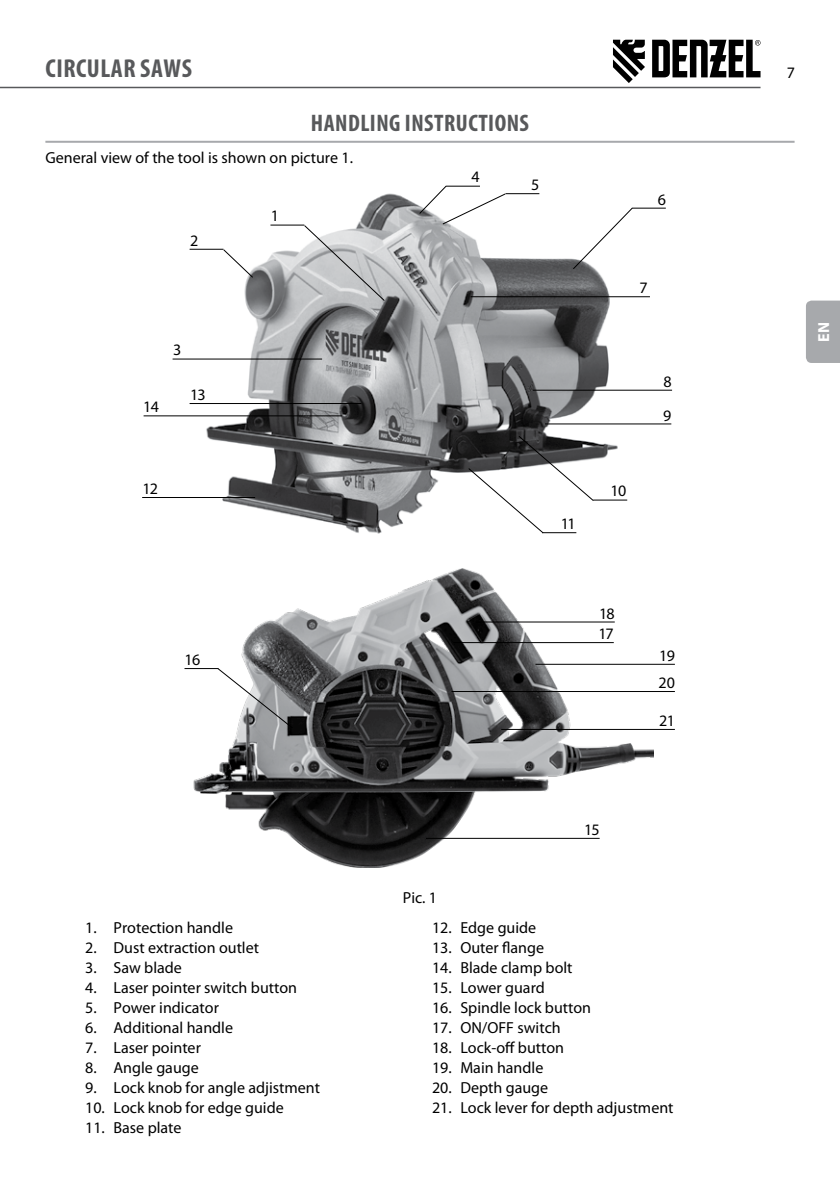
<style>
.page{position:relative;width:840px;height:1191px;background:#fff}
.page>*{position:absolute;margin:0;border:0;box-sizing:border-box;transform-origin:0 0}
.t1{font:700 condensed 26px "Myriad Pro";letter-spacing:.02em;color:#58595b}
.t2{font:700 condensed 24px "Myriad Pro";letter-spacing:.02em;color:#58595b}
.t3{font:16px/33.8px "Myriad Pro";color:#000}
.t4{font:700 16px "Myriad Pro";color:#fff}
</style>
<div class="page">
<svg style="left:613px;top:40px;width:31px;height:43px"></svg>
<svg style="left:652px;top:40px;width:108px;height:37px"></svg>
<hr style="left:0;top:87px;width:760px;height:1px;background:#58595b">
<div style="left:806px;top:300px;width:33px;height:63px;background:#a7a9ac"></div>
<hr style="left:45px;top:141px;width:749px;height:2px;background:#a7a9ac">
<img style="left:185px;top:568px;width:468px;height:300px">
<hr style="left:453px;top:642px;width:160px;height:1px;background:#000">
<hr style="left:535px;top:664px;width:139px;height:1px;background:#000">
<hr style="left:475px;top:621px;width:139px;height:1px;background:#000">
<hr style="left:451px;top:691px;width:223px;height:1px;background:#000">
<hr style="left:501px;top:729px;width:173px;height:1px;background:#000">
<hr style="left:425px;top:838px;width:174px;height:1px;background:#000">
<svg style="left:217px;top:667px;width:76px;height:62px"></svg>
<hr style="left:184px;top:668px;width:34px;height:1px;background:#000">
<img style="left:200px;top:193px;width:458px;height:341px">
<hr style="left:505px;top:193px;width:34px;height:1px;background:#000">
<hr style="left:631px;top:208px;width:34px;height:1px;background:#000">
<hr style="left:470px;top:296px;width:179px;height:1px;background:#000">
<hr style="left:532px;top:390px;width:139px;height:1px;background:#000">
<svg style="left:303px;top:225px;width:82px;height:76px;background:#c8cacb"></svg>
<svg style="left:223px;top:249px;width:30px;height:29px"></svg>
<svg style="left:418px;top:185px;width:87px;height:40px"></svg>
<svg style="left:572px;top:207px;width:60px;height:63px"></svg>
<hr style="left:270px;top:225px;width:34px;height:1px;background:#000">
<hr style="left:189px;top:249px;width:34px;height:1px;background:#000">
<hr style="left:172px;top:359px;width:150px;height:1px;background:#000">
<hr style="left:142px;top:497px;width:113px;height:1px;background:#000">
<hr style="left:189px;top:403px;width:172px;height:1px;background:#000">
<hr style="left:544px;top:423px;width:127px;height:1px;background:#000">
<hr style="left:593px;top:500px;width:34px;height:1px;background:#000">
<svg style="left:467px;top:435px;width:127px;height:99px"></svg>
<hr style="left:143px;top:415px;width:199px;height:1px;background:#000">
<h1 class="t1" style="left:46px;top:52px;width:148px">CIRCULAR SAWS</h1>
<p class="t3" style="left:786px;top:55px;width:10px">7</p>
<h2 class="t2" style="left:311px;top:108px;width:219px">HANDLING INSTRUCTIONS</h2>
<p class="t3" style="left:45px;top:140px;width:309px">General view of the tool is shown on picture 1.</p>
<p class="t3" style="left:190px;top:223px;width:10px">2</p>
<p class="t3" style="left:143px;top:390px;width:17px">14</p>
<p class="t3" style="left:173px;top:333px;width:10px">3</p>
<p class="t3" style="left:190px;top:377px;width:17px">13</p>
<p class="t3" style="left:271px;top:199px;width:10px">1</p>
<p class="t3" style="left:471px;top:160px;width:10px">4</p>
<p class="t3" style="left:530px;top:167px;width:10px">5</p>
<p class="t3" style="left:657px;top:182px;width:10px">6</p>
<p class="t3" style="left:639px;top:271px;width:10px">7</p>
<p class="t3" style="left:662px;top:364px;width:10px">8<br>9</p>
<p class="t4" style="left:813px;top:341px;width:21px;rotate:-90deg">EN</p>
<p class="t3" style="left:142px;top:471px;width:17px">12</p>
<p class="t3" style="left:560px;top:506px;width:16px">11</p>
<p class="t3" style="left:610px;top:473px;width:17px">10</p>
<p class="t3" style="left:184px;top:642px;width:17px">16</p>
<p class="t3" style="left:598px;top:596px;width:17px">18</p>
<p class="t3" style="left:598px;top:617px;width:17px">17</p>
<p class="t3" style="left:659px;top:638px;width:17px">19</p>
<p class="t3" style="left:658px;top:665px;width:18px">20</p>
<p class="t3" style="left:658px;top:703px;width:17px">21</p>
<p class="t3" style="left:85px;top:910px;width:149px">1. Protection handle</p>
<p class="t3" style="left:85px;top:930px;width:175px">2. Dust extraction outlet</p>
<p class="t3" style="left:85px;top:950px;width:98px">3. Saw blade</p>
<p class="t3" style="left:85px;top:970px;width:213px">4. Laser pointer switch button</p>
<p class="t3" style="left:85px;top:990px;width:135px">5. Power indicator</p>
<p class="t3" style="left:85px;top:1010px;width:149px">6. Additional handle</p>
<p class="t3" style="left:85px;top:1030px;width:117px">7. Laser pointer</p>
<p class="t3" style="left:85px;top:1050px;width:115px">8. Angle gauge</p>
<p class="t3" style="left:85px;top:1070px;width:236px">9. Lock knob for angle adjistment</p>
<p class="t3" style="left:85px;top:1090px;width:200px">10. Lock knob for edge guide</p>
<p class="t3" style="left:85px;top:1110px;width:98px">11. Base plate</p>
<p class="t3" style="left:402px;top:880px;width:36px">Pic. 1</p>
<p class="t3" style="left:583px;top:812px;width:17px">15</p>
<p class="t3" style="left:432px;top:910px;width:106px">12. Edge guide</p>
<p class="t3" style="left:432px;top:930px;width:114px">13. Outer flange</p>
<p class="t3" style="left:432px;top:950px;width:142px">14. Blade clamp bolt</p>
<p class="t3" style="left:432px;top:970px;width:114px">15. Lower guard</p>
<p class="t3" style="left:432px;top:990px;width:160px">16. Spindle lock button</p>
<p class="t3" style="left:432px;top:1010px;width:130px">17. ON/OFF switch</p>
<p class="t3" style="left:432px;top:1030px;width:133px">18. Lock-off button</p>
<p class="t3" style="left:432px;top:1050px;width:113px">19. Main handle</p>
<p class="t3" style="left:432px;top:1070px;width:118px">20. Depth gauge</p>
<p class="t3" style="left:432px;top:1090px;width:243px">21. Lock lever for depth adjustment</p>
</div>
